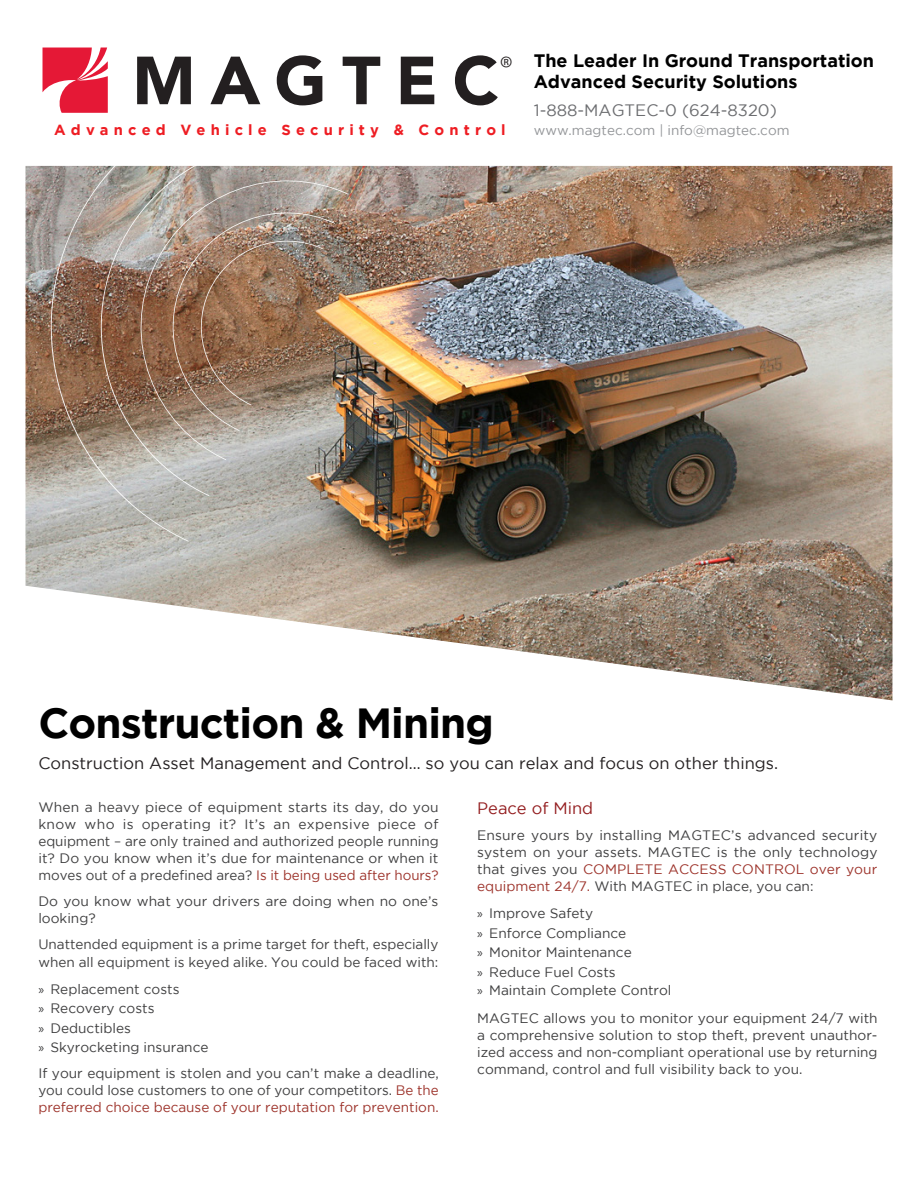
<style>
.page{position:relative;width:918px;height:1188px;background:#fff}
.page>*{position:absolute;margin:0;border:0;box-sizing:border-box;transform-origin:0 0}
.t1{font:700 42px "Gotham";letter-spacing:-.02em;color:#000}
.t2{font:24.15px "Myriad";color:#231f20}
.t3{font:700 18px "Gotham";color:#000}
.Description{font:16.5px "Gotham";color:#231f20}
.par{font:16.5px "Gotham";color:#6c6d70}
.Highlighted_small_te{font:16.5px "Gotham";color:#941e20}
.t4{font:700 14.7px "Gotham";letter-spacing:.35em;color:#ee1d23}
.Small_Par{font:13.65px/17.1px "Gotham";color:#3e3e3f;text-align:justify}
.par-2{font:13.5px "Gotham";color:#939598}
.s1{color:#9d332b}
.s2{font-family:"Myriad Pro"}
</style>
<div class="page">
<img style="left:26px;top:166px;width:866px;height:534px">
<img style="left:25px;top:59px;width:361px;height:483px">
<svg style="left:43px;top:48px;width:65px;height:65px"></svg>
<svg style="left:137px;top:57px;width:54px;height:47px"></svg>
<svg style="left:210px;top:57px;width:50px;height:47px"></svg>
<svg style="left:277px;top:55px;width:45px;height:50px"></svg>
<svg style="left:343px;top:57px;width:37px;height:47px"></svg>
<svg style="left:401px;top:57px;width:33px;height:47px"></svg>
<svg style="left:455px;top:55px;width:43px;height:50px"></svg>
<p class="t2" style="left:500px;top:52px;width:14px">®</p>
<p class="t4" style="left:54px;top:121px;width:453px">Advanced Vehicle Security &amp; Control</p>
<p class="t3" style="left:534px;top:50px;width:342px">The Leader In Ground Transportation</p>
<p class="t3" style="left:534px;top:71px;width:265px">Advanced Security Solutions</p>
<p class="par" style="left:534px;top:101px;width:245px">1-888-MAGTEC-0 (624-8320)</p>
<p class="par-2" style="left:534px;top:123px;width:257px">www.magtec.com | info@magtec.com</p>
<h1 class="t1" style="left:38px;top:699px;width:457px">Construction &amp; Mining</h1>
<p class="Description" style="left:38px;top:754px;width:741px">Construction Asset Management and Control… so you can relax and focus on other things.</p>
<p class="Small_Par" style="left:38px;top:798px;width:402px">When a heavy piece of equipment starts its day, do you know who is operating it? It’s an expensive piece of equipment – are only trained and authorized people running it? Do you know when it’s due for maintenance or when it moves out of a predefined area? <span class="s1">Is it being used after hours?</span></p>
<p class="Small_Par" style="left:38px;top:893px;width:402px">Do you know what your drivers are doing when no one’s looking?</p>
<p class="Small_Par" style="left:38px;top:936px;width:402px">Unattended equipment is a prime target for theft, especially when all equipment is keyed alike. You could be faced with:</p>
<p class="Small_Par" style="left:38px;top:980px;width:143px"><span class="s2">»</span> Replacement costs</p>
<p class="Small_Par" style="left:38px;top:999px;width:118px"><span class="s2">»</span> Recovery costs</p>
<p class="Small_Par" style="left:38px;top:1019px;width:94px"><span class="s2">»</span> Deductibles</p>
<p class="Small_Par" style="left:38px;top:1038px;width:172px"><span class="s2">»</span> Skyrocketing insurance</p>
<p class="Small_Par" style="left:38px;top:1065px;width:402px">If your equipment is stolen and you can’t make a deadline, you could lose customers to one of your competitors. <span class="s1">Be the preferred choice because of your reputation for prevention.</span></p>
<p class="Highlighted_small_te" style="left:477px;top:799px;width:117px">Peace of Mind</p>
<p class="Small_Par" style="left:477px;top:826px;width:402px">Ensure yours by installing MAGTEC’s advanced security system on your assets. MAGTEC is the only technology that gives you <span class="s1">COMPLETE ACCESS CONTROL over your equipment 24/7.</span> With MAGTEC in place, you can:</p>
<p class="Small_Par" style="left:477px;top:905px;width:117px"><span class="s2">»</span> Improve Safety</p>
<p class="Small_Par" style="left:477px;top:924px;width:151px"><span class="s2">»</span> Enforce Compliance</p>
<p class="Small_Par" style="left:477px;top:944px;width:156px"><span class="s2">»</span> Monitor Maintenance</p>
<p class="Small_Par" style="left:477px;top:963px;width:140px"><span class="s2">»</span> Reduce Fuel Costs</p>
<p class="Small_Par" style="left:477px;top:982px;width:196px"><span class="s2">»</span> Maintain Complete Control</p>
<p class="Small_Par" style="left:477px;top:1009px;width:402px">MAGTEC allows you to monitor your equipment 24/7 with a comprehensive solution to stop theft, prevent unauthor&shy;ized access and non-compliant operational use by returning command, control and full visibility back to you.</p>
</div>
